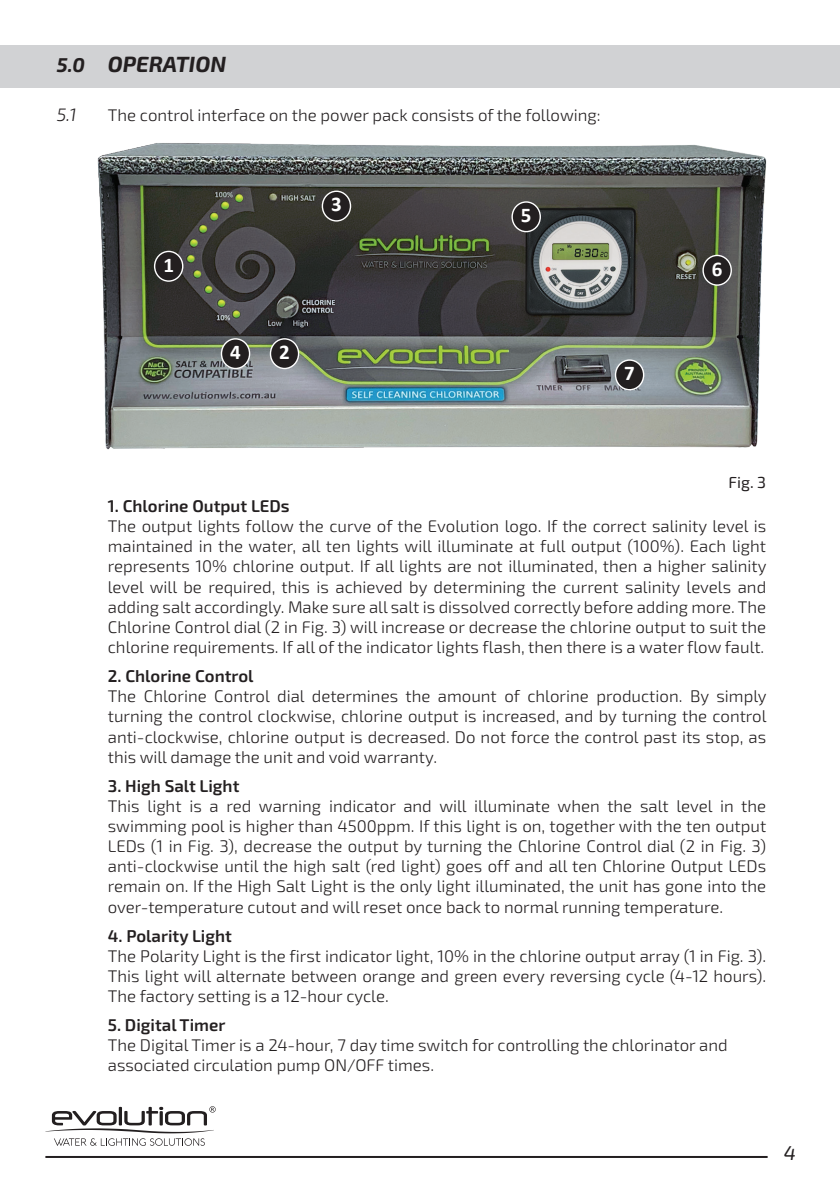
<style>
.page{position:relative;width:840px;height:1191px;background:#fff}
.page>*{position:absolute;margin:0;border:0;box-sizing:border-box;transform-origin:0 0}
.t1{font:italic 700 22px "Exo 2";color:#231f20}
.t2{font:700 21px "Calibri";color:#fff}
.t3{font:italic 20px "Exo 2";color:#231f20}
.t4{font:italic 300 18px "Exo 2";color:#231f20}
.t5{font:600 17px "Exo 2";color:#231f20}
.t6{font:300 16.8px/20.2px "Exo 2";color:#231f20;text-align:justify}
.t7{font:16px "Exo 2";color:#231f20}
.s1{font-size:20px}
</style>
<div class="page">
<svg style="left:45px;top:1106px;width:170px;height:39px"></svg>
<hr style="left:45px;top:1156px;width:722px;height:2px;background:#231f20">
<div style="left:0;top:45px;width:839px;height:43px;background:#d1d2d4"></div>
<img style="left:97px;top:143px;width:670px;height:307px">
<div style="left:154px;top:251px;width:29px;height:30px;background:#231f20;border-radius:50%"></div>
<div style="left:154px;top:251px;width:29px;height:31px;border:1px solid #fff;border-radius:50%"></div>
<div style="left:270px;top:339px;width:28px;height:29px;background:#231f20;border-radius:50%"></div>
<div style="left:269px;top:338px;width:30px;height:31px;border:1px solid #fff;border-radius:50%"></div>
<div style="left:322px;top:191px;width:28px;height:30px;background:#231f20;border-radius:50%"></div>
<div style="left:321px;top:190px;width:30px;height:32px;border:1px solid #fff;border-radius:50%"></div>
<div style="left:221px;top:339px;width:28px;height:29px;background:#231f20;border-radius:50%"></div>
<div style="left:221px;top:338px;width:29px;height:31px;border:1px solid #fff;border-radius:50%"></div>
<div style="left:702px;top:255px;width:28px;height:30px;background:#231f20;border-radius:50%"></div>
<div style="left:702px;top:255px;width:29px;height:31px;border:1px solid #fff;border-radius:50%"></div>
<div style="left:615px;top:360px;width:28px;height:30px;background:#231f20;border-radius:50%"></div>
<div style="left:614px;top:359px;width:30px;height:31px;border:1px solid #fff;border-radius:50%"></div>
<div style="left:512px;top:202px;width:28px;height:30px;background:#231f20;border-radius:50%"></div>
<div style="left:511px;top:201px;width:29px;height:31px;border:1px solid #fff;border-radius:50%"></div>
<h1 class="t1" style="left:57px;top:51px;width:171px"><span class="s1">5.0</span> OPERATION</h1>
<p class="t4" style="left:57px;top:104px;width:21px">5.1</p>
<p class="t6" style="left:108px;top:105px;width:494px">The control interface on the power pack consists of the following:</p>
<p class="t2" style="left:163px;top:250px;width:12px">1</p>
<p class="t2" style="left:331px;top:190px;width:12px">3</p>
<p class="t2" style="left:230px;top:337px;width:12px">4</p>
<p class="t2" style="left:279px;top:337px;width:12px">2</p>
<p class="t2" style="left:520px;top:200px;width:12px">5</p>
<p class="t2" style="left:624px;top:358px;width:12px">7</p>
<p class="t2" style="left:711px;top:254px;width:12px">6</p>
<p class="t7" style="left:728px;top:473px;width:39px">Fig. 3</p>
<p class="t5" style="left:108px;top:496px;width:183px">1. Chlorine Output LEDs</p>
<p class="t6" style="left:108px;top:516px;width:660px">The output lights follow the curve of the Evolution logo. If the correct salinity level is maintained in the water, all ten lights will illuminate at full output (100%). Each light represents 10% chlorine output. If all lights are not illuminated, then a higher salinity level will be required, this is achieved by determining the current salinity levels and adding salt accordingly. Make sure all salt is dissolved correctly before adding more. The Chlorine Control dial (2 in Fig. 3) will increase or decrease the chlorine output to suit the chlorine requirements. If all of the indicator lights flash, then there is a water flow fault.</p>
<p class="t5" style="left:108px;top:666px;width:147px">2. Chlorine Control</p>
<p class="t6" style="left:108px;top:686px;width:660px">The Chlorine Control dial determines the amount of chlorine production. By simply turning the control clockwise, chlorine output is increased, and by turning the control anti-clockwise, chlorine output is decreased. Do not force the control past its stop, as this will damage the unit and void warranty.</p>
<p class="t5" style="left:108px;top:775px;width:133px">3. High Salt Light</p>
<p class="t6" style="left:108px;top:796px;width:659px">This light is a red warning indicator and will illuminate when the salt level in the swimming pool is higher than 4500ppm. If this light is on, together with the ten output LEDs (1 in Fig. 3), decrease the output by turning the Chlorine Control dial (2 in Fig. 3) anti-clockwise until the high salt (red light) goes off and all ten Chlorine Output LEDs remain on. If the High Salt Light is the only light illuminated, the unit has gone into the over-temperature cutout and will reset once back to normal running temperature.</p>
<p class="t5" style="left:108px;top:925px;width:126px">4. Polarity Light</p>
<p class="t6" style="left:108px;top:946px;width:659px">The Polarity Light is the first indicator light, 10% in the chlorine output array (1 in Fig. 3).<br>This light will alternate between orange and green every reversing cycle (4-12 hours).<br>The factory setting is a 12-hour cycle.</p>
<p class="t5" style="left:108px;top:1015px;width:119px">5. Digital Timer</p>
<p class="t6" style="left:108px;top:1035px;width:621px">The Digital Timer is a 24-hour, 7 day time switch for controlling the chlorinator and associated circulation pump ON/OFF times.</p>
<p class="t3" style="left:783px;top:1141px;width:14px">4</p>
</div>
